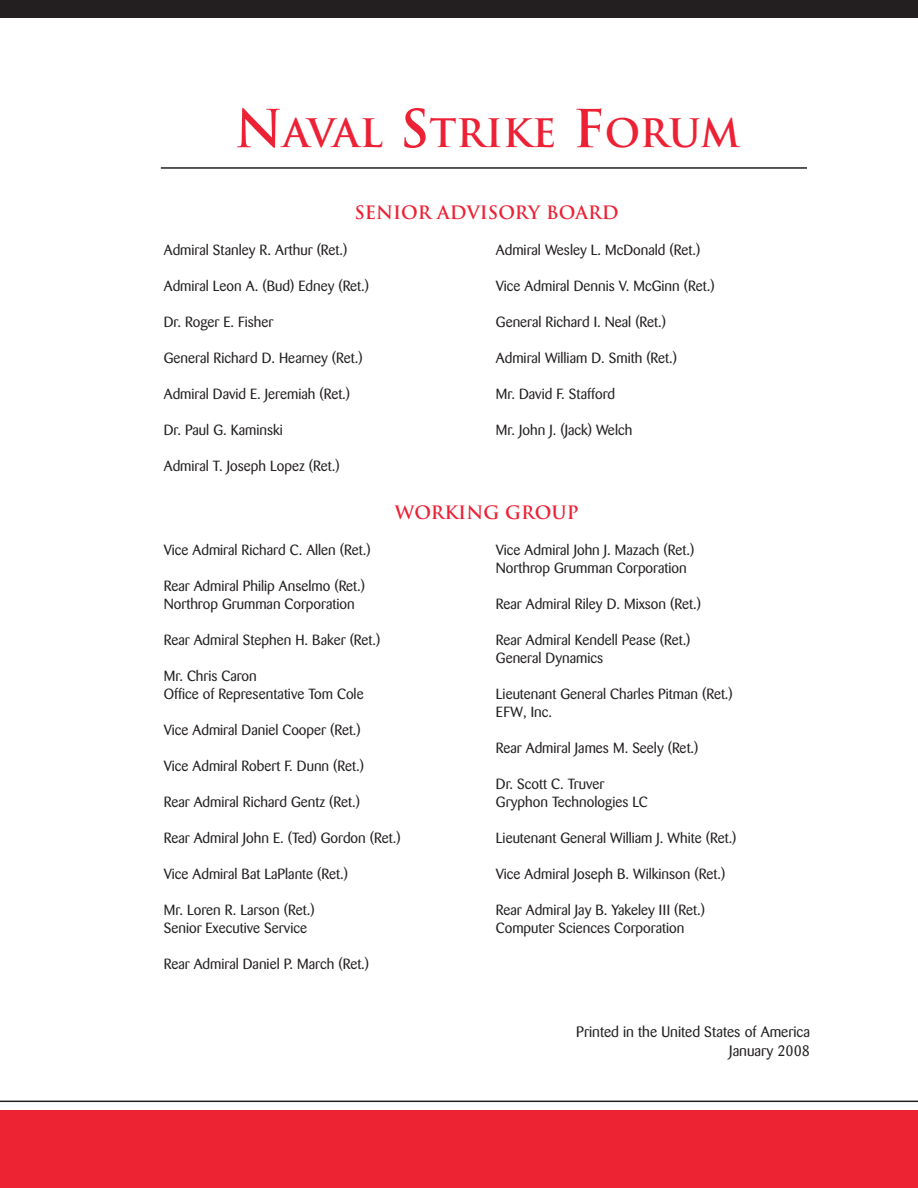
<style>
.page{position:relative;width:918px;height:1188px;background:#fff}
.page>*{position:absolute;margin:0;border:0;box-sizing:border-box;transform-origin:0 0}
.t1{font:700 38.25px "Trajan";letter-spacing:-.005em;color:#ed2135}
.t2{font:700 18px "Trajan";color:#ed2135}
.t3{font:15px/18px "Barmeno";color:#231f20;text-align:right}
.t4{font:14.7px/18px "Barmeno";color:#231f20}
.s1{font-size:51px}
</style>
<div class="page">
<div style="left:0;top:1110px;width:918px;height:78px;background:#ed2334"></div>
<div style="left:0;top:0;width:918px;height:18px;background:#231f20"></div>
<hr style="left:0;top:1101px;width:918px;height:1px;background:#231f20">
<hr style="left:161px;top:167px;width:646px;height:2px;background:#231f20">
<h1 class="t1" style="left:235px;top:112px;width:507px"><span class="s1">N</span>AVAL <span class="s1">S</span>TRIKE <span class="s1">F</span>ORUM</h1>
<p class="t2" style="left:354px;top:202px;width:266px">SENIOR ADVISORY BOARD</p>
<p class="t4" style="left:164px;top:242px;width:185px">Admiral Stanley R. Arthur (Ret.)</p>
<p class="t4" style="left:164px;top:278px;width:207px">Admiral Leon A. (Bud) Edney (Ret.)</p>
<p class="t4" style="left:164px;top:314px;width:111px">Dr. Roger E. Fisher</p>
<p class="t4" style="left:164px;top:350px;width:200px">General Richard D. Hearney (Ret.)</p>
<p class="t4" style="left:164px;top:386px;width:188px">Admiral David E. Jeremiah (Ret.)</p>
<p class="t4" style="left:164px;top:422px;width:121px">Dr. Paul G. Kaminski</p>
<p class="t4" style="left:164px;top:458px;width:177px">Admiral T. Joseph Lopez (Ret.)</p>
<p class="t4" style="left:496px;top:242px;width:206px">Admiral Wesley L. McDonald (Ret.)</p>
<p class="t4" style="left:496px;top:278px;width:220px">Vice Admiral Dennis V. McGinn (Ret.)</p>
<p class="t4" style="left:496px;top:314px;width:172px">General Richard I. Neal (Ret.)</p>
<p class="t4" style="left:496px;top:350px;width:183px">Admiral William D. Smith (Ret.)</p>
<p class="t4" style="left:496px;top:386px;width:121px">Mr. David F. Stafford</p>
<p class="t4" style="left:496px;top:422px;width:138px">Mr. John J. (Jack) Welch</p>
<p class="t2" style="left:395px;top:502px;width:185px">WORKING GROUP</p>
<p class="t4" style="left:164px;top:542px;width:208px">Vice Admiral Richard C. Allen (Ret.)</p>
<p class="t4" style="left:164px;top:578px;width:203px">Rear Admiral Philip Anselmo (Ret.)<br>Northrop Grumman Corporation</p>
<p class="t4" style="left:164px;top:632px;width:218px">Rear Admiral Stephen H. Baker (Ret.)</p>
<p class="t4" style="left:164px;top:668px;width:201px">Mr. Chris Caron<br>Office of Representative Tom Cole</p>
<p class="t4" style="left:164px;top:722px;width:199px">Vice Admiral Daniel Cooper (Ret.)</p>
<p class="t4" style="left:164px;top:758px;width:202px">Vice Admiral Robert F. Dunn (Ret.)</p>
<p class="t4" style="left:164px;top:794px;width:198px">Rear Admiral Richard Gentz (Ret.)</p>
<p class="t4" style="left:164px;top:830px;width:238px">Rear Admiral John E. (Ted) Gordon (Ret.)</p>
<p class="t4" style="left:164px;top:866px;width:186px">Vice Admiral Bat LaPlante (Ret.)</p>
<p class="t4" style="left:164px;top:902px;width:152px">Mr. Loren R. Larson (Ret.)<br>Senior Executive Service</p>
<p class="t4" style="left:164px;top:956px;width:207px">Rear Admiral Daniel P. March (Ret.)</p>
<p class="t4" style="left:496px;top:542px;width:200px">Vice Admiral John J. Mazach (Ret.)<br>Northrop Grumman Corporation</p>
<p class="t4" style="left:496px;top:596px;width:207px">Rear Admiral Riley D. Mixson (Ret.)</p>
<p class="t4" style="left:496px;top:632px;width:196px">Rear Admiral Kendell Pease (Ret.)<br>General Dynamics</p>
<p class="t4" style="left:496px;top:686px;width:238px">Lieutenant General Charles Pitman (Ret.)<br>EFW, Inc.</p>
<p class="t4" style="left:496px;top:740px;width:204px">Rear Admiral James M. Seely (Ret.)</p>
<p class="t4" style="left:496px;top:776px;width:153px">Dr. Scott C. Truver<br>Gryphon Technologies LC</p>
<p class="t4" style="left:496px;top:830px;width:242px">Lieutenant General William J. White (Ret.)</p>
<p class="t4" style="left:496px;top:866px;width:231px">Vice Admiral Joseph B. Wilkinson (Ret.)</p>
<p class="t4" style="left:496px;top:902px;width:211px">Rear Admiral Jay B. Yakeley III (Ret.)<br>Computer Sciences Corporation</p>
<p class="t3" style="left:576px;top:1025px;width:235px">Printed in the United States of America<br>January 2008</p>
</div>
